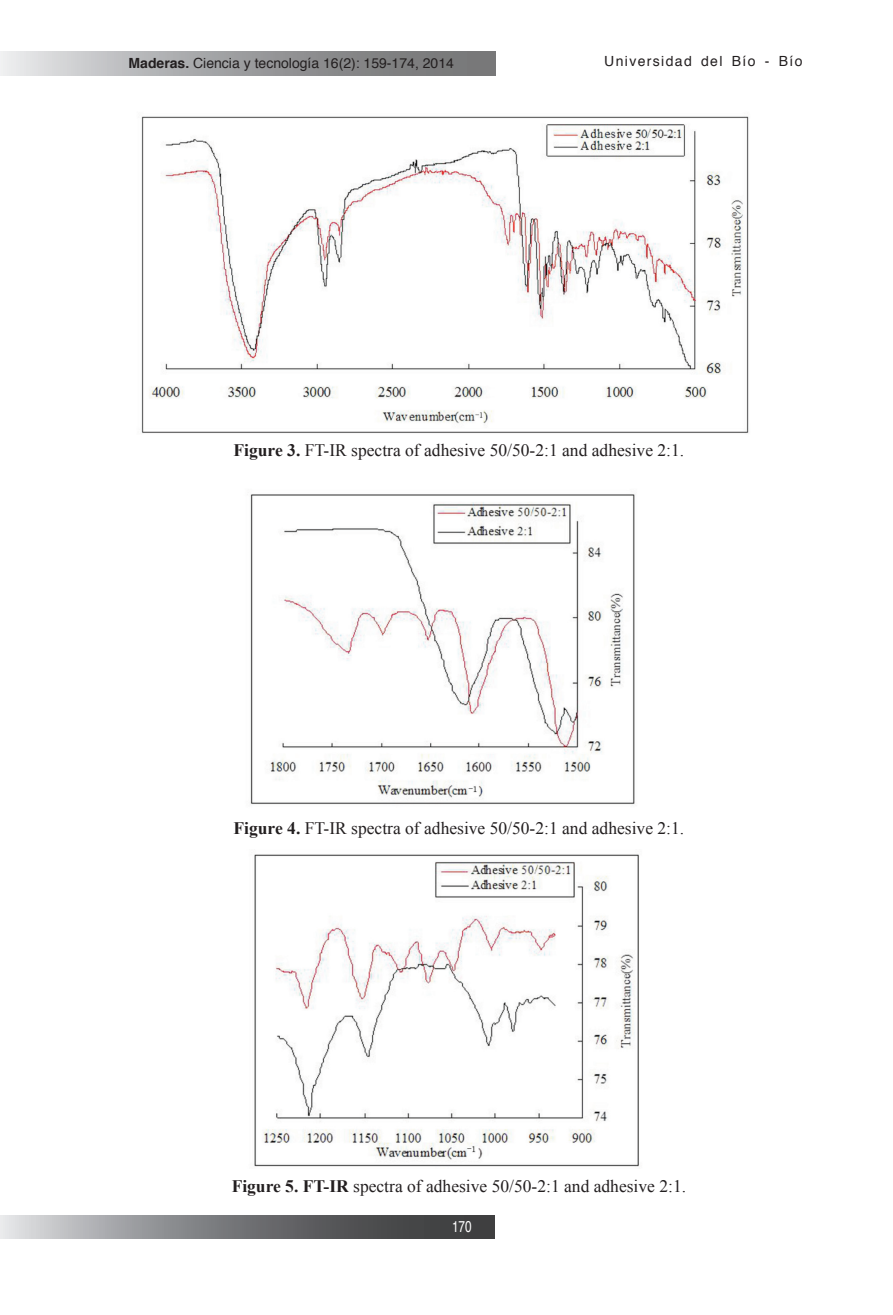
<style>
.page{position:relative;width:893px;height:1315px;background:#fff}
.page>*{position:absolute;margin:0;border:0;box-sizing:border-box;transform-origin:0 0}
.t1{font:17.5px "Times New Roman";color:#231f20}
.t2{font:15.75px "Helvetica";color:#fff;scale:.75 1}
.t3{font:14px "Helvetica";color:#231f20}
.t4{font:14px "Helvetica";letter-spacing:.095em;color:#231f20}
.s1{font-weight:700}
</style>
<div class="page">
<svg style="left:0;top:1215px;width:495px;height:24px;background:#7a7b7d"></svg>
<svg style="left:0;top:51px;width:495px;height:24px;background:#a2a3a4"></svg>
<img style="left:141px;top:116px;width:608px;height:318px">
<img style="left:250px;top:494px;width:385px;height:311px">
<img style="left:254px;top:854px;width:385px;height:313px">
<p class="t3" style="left:129px;top:52px;width:327px"><span class="s1">Maderas.</span> Ciencia y tecnología 16(2): 159-174, 2014</p>
<p class="t4" style="left:604px;top:51px;width:200px">Universidad del Bío - Bío</p>
<p class="t1" style="left:234px;top:438px;width:452px"><span class="s1">Figure 3.</span> FT-IR spectra of adhesive 50/50-2:1 and adhesive 2:1.</p>
<p class="t1" style="left:234px;top:816px;width:452px"><span class="s1">Figure 4.</span> FT-IR spectra of adhesive 50/50-2:1 and adhesive 2:1.</p>
<p class="t1" style="left:232px;top:1173px;width:456px"><span class="s1">Figure 5. FT-IR</span> spectra of adhesive 50/50-2:1 and adhesive 2:1.</p>
<p class="t2" style="left:452px;top:1213px;width:28px">170</p>
</div>
